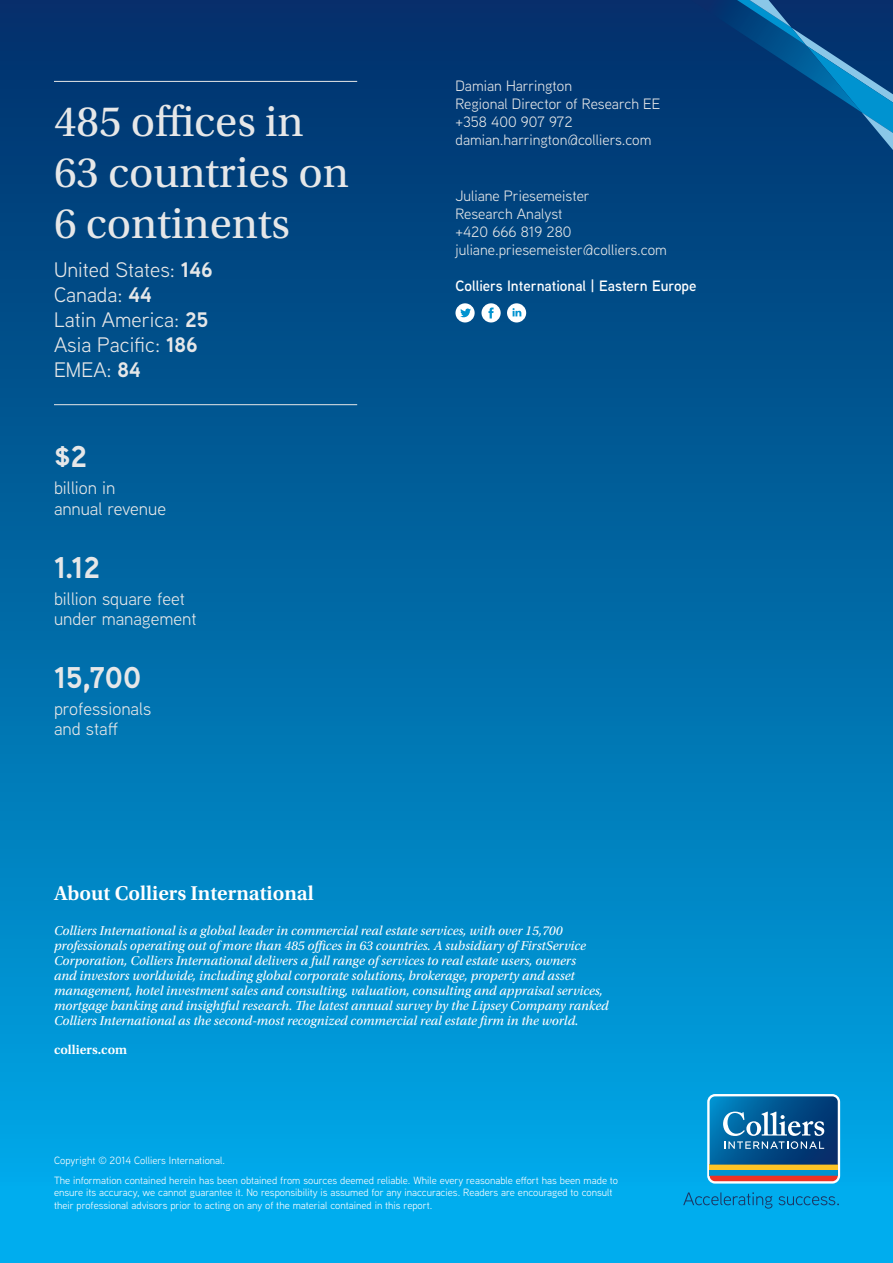
<style>
.page{position:relative;width:893px;height:1263px;background:#fff}
.page>*{position:absolute;margin:0;border:0;box-sizing:border-box;transform-origin:0 0}
.t1{font:45px/51px "Utopia Std";color:#e6e7e8}
.t2{font:700 30px "Aaux Next";color:#e6e7e8}
.t3{font:21px/25.2px "Aaux Next";color:#e6e7e8}
.t4{font:600 21px "Utopia Std";color:#fff}
.t5{font:18px/20.2px "Aaux Next";color:#e6e7e8}
.t6{font:15px/18px "Aaux Next";color:#e6e7e8}
.t7{font:600 15px "Aaux Next";color:#fff}
.t8{font:italic 13.5px/15px "Utopia Std";color:#fff}
.t9{font:600 13.5px "Utopia Std";color:#fff}
.t10{font:10.5px/19.4px "Aaux Next";color:#fff}
.s1{font-weight:700}
</style>
<div class="page">
<div style="left:0;top:0;width:893px;height:1263px;background:linear-gradient(to bottom,#012c66,#00afef)"></div>
<svg style="left:691px;top:0;width:202px;height:150px;background:#064680"></svg>
<svg style="left:683px;top:1192px;width:89px;height:17px;background:#0498d5"></svg>
<svg style="left:779px;top:1196px;width:60px;height:9px"></svg>
<svg style="left:707px;top:1094px;width:133px;height:89px;background:#467697"></svg>
<hr style="left:54px;top:81px;width:303px;height:1px;background:#e6e7e8">
<hr style="left:54px;top:404px;width:303px;height:1px;background:#e6e7e8">
<svg style="left:481px;top:303px;width:20px;height:19px"></svg>
<svg style="left:488px;top:308px;width:6px;height:10px"></svg>
<div style="left:507px;top:303px;width:19px;height:19px;background:#fff;border-radius:50%"></div>
<svg style="left:512px;top:308px;width:9px;height:8px"></svg>
<svg style="left:455px;top:303px;width:20px;height:19px"></svg>
<svg style="left:460px;top:308px;width:11px;height:10px"></svg>
<h1 class="t1" style="left:54px;top:96px;width:296px">485 offices in<br>63 countries on<br>6 continents</h1>
<h3 class="t3" style="left:54px;top:256px;width:160px">United States: <span class="s1">146<br></span>Canada: <span class="s1">44<br></span>Latin America: <span class="s1">25<br></span>Asia Pacific: <span class="s1">186<br></span>EMEA: <span class="s1">84</span></h3>
<h2 class="t2" style="left:54px;top:436px;width:35px">$2</h2>
<h3 class="t5" style="left:54px;top:477px;width:114px">billion in annual revenue</h3>
<h2 class="t2" style="left:54px;top:546px;width:48px">1.12</h2>
<h3 class="t5" style="left:54px;top:588px;width:144px">billion square feet under management</h3>
<h2 class="t2" style="left:54px;top:656px;width:89px">15,700</h2>
<h3 class="t5" style="left:54px;top:698px;width:99px">professionals and staff</h3>
<p class="t6" style="left:455px;top:76px;width:206px">Damian Harrington<br>Regional Director of Research EE +358 400 907 972 damian.harrington@colliers.com</p>
<p class="t6" style="left:455px;top:186px;width:213px">Juliane Priesemeister<br>Research Analyst<br>+420 666 819 280 juliane.priesemeister@colliers.com</p>
<p class="t7" style="left:455px;top:275px;width:243px">Colliers International | Eastern Europe</p>
<h3 class="t4" style="left:54px;top:881px;width:261px">About Colliers International</h3>
<p class="t8" style="left:54px;top:924px;width:556px">Colliers International is a global leader in commercial real estate services, with over 15,700 professionals operating out of more than 485 offices in 63 countries. A subsidiary of FirstService Corporation, Colliers International delivers a full range of services to real estate users, owners<br>and investors worldwide, including global corporate solutions, brokerage, property and asset management, hotel investment sales and consulting, valuation, consulting and appraisal services, mortgage banking and insightful research. The latest annual survey by the Lipsey Company ranked Colliers International as the second-most recognized commercial real estate firm in the world.</p>
<p class="t9" style="left:54px;top:1042px;width:75px">colliers.com</p>
<p class="t10" style="left:54px;top:1151px;width:566px">Copyright © 2014 Colliers International.<br>The information contained herein has been obtained from sources deemed reliable. While every reasonable effort has been made to</p>
<p class="t10" style="left:54px;top:1186px;width:560px;line-height:12.6px">ensure its accuracy, we cannot guarantee it. No responsibility is assumed for any inaccuracies. Readers are encouraged to consult their professional advisors prior to acting on any of the material contained in this report.</p>
</div>
